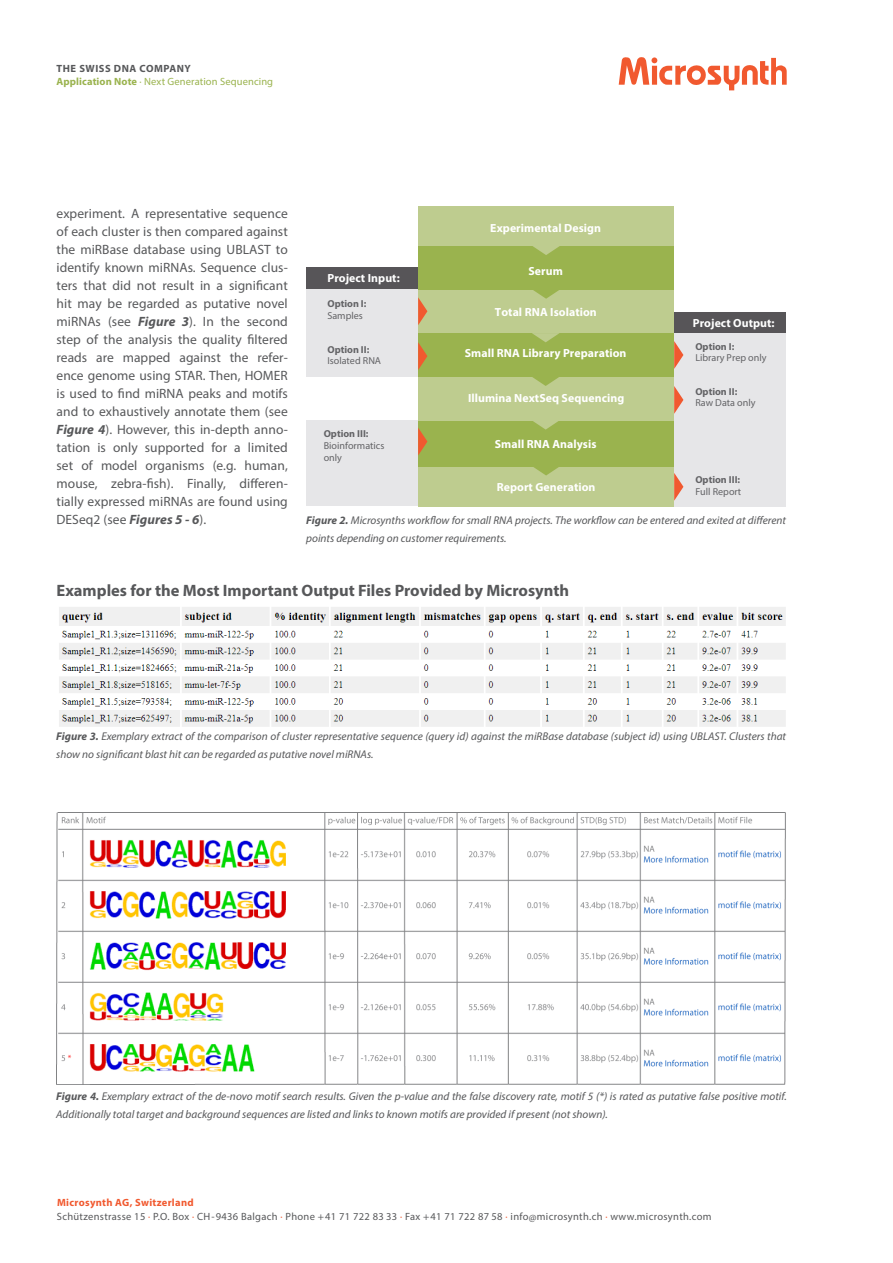
<style>
.page{position:relative;width:893px;height:1263px;background:#fff}
.page>*{position:absolute;margin:0;border:0;box-sizing:border-box;transform-origin:0 0}
._00_Titel{font:700 16.5px "Myriad Pro";color:#57585a}
._00_Lauftext{font:13.5px/18px "Myriad Pro";letter-spacing:.005em;color:#57585a;text-align:justify}
.t1{font:700 11.85px "Myriad Pro";letter-spacing:.005em;color:#fff}
._00_Legenden{font:italic 11.25px/18px "Myriad Pro";color:#57585a}
.t2{font:10.5px/14.9px "Myriad Pro";letter-spacing:.03em;color:#57585a}
.t3{font:10.5px/12.6px "Myriad Pro";letter-spacing:.01em;color:#9ab34e}
.t4{font:10.05px/11.9px "Myriad Pro";color:#636366}
.t5{font:700 10.05px/11.9px "Myriad Pro";color:#636366}
.s1{font-weight:700;color:#57585a}
.s2{font-weight:700}
.s3{font-weight:700;font-style:italic}
.s4{font-weight:400}
.s5{font-weight:700;color:#f1592f}
.s6{color:#f1592f}
</style>
<div class="page">
<svg style="left:619px;top:57px;width:168px;height:33px"></svg>
<img style="left:57px;top:812px;width:729px;height:273px">
<div style="left:418px;top:420px;width:256px;height:86px;background:#9ab34e"></div>
<div style="left:674px;top:312px;width:112px;height:21px;background:#575558"></div>
<div style="left:674px;top:333px;width:112px;height:173px;background:#e6e6e8"></div>
<div style="left:418px;top:377px;width:256px;height:43px;background:#becc8f"></div>
<svg style="left:532px;top:420px;width:28px;height:10px"></svg>
<div style="left:418px;top:333px;width:256px;height:44px;background:#9ab34e"></div>
<svg style="left:532px;top:377px;width:27px;height:9px"></svg>
<div style="left:418px;top:289px;width:256px;height:44px;background:#becc8f"></div>
<div style="left:418px;top:246px;width:256px;height:43px;background:#9ab34e"></div>
<svg style="left:532px;top:289px;width:28px;height:10px"></svg>
<svg style="left:532px;top:333px;width:27px;height:9px"></svg>
<svg style="left:674px;top:473px;width:9px;height:28px"></svg>
<div style="left:306px;top:268px;width:112px;height:22px;background:#575558"></div>
<div style="left:306px;top:289px;width:112px;height:88px;background:#e6e6e8"></div>
<svg style="left:418px;top:297px;width:9px;height:28px"></svg>
<svg style="left:418px;top:342px;width:9px;height:28px"></svg>
<div style="left:418px;top:467px;width:256px;height:39px;background:#becc8f"></div>
<svg style="left:534px;top:467px;width:25px;height:8px"></svg>
<div style="left:306px;top:420px;width:112px;height:86px;background:#e6e6e8"></div>
<div style="left:418px;top:206px;width:256px;height:40px;background:#becc8f"></div>
<svg style="left:533px;top:246px;width:27px;height:9px"></svg>
<svg style="left:418px;top:428px;width:9px;height:27px"></svg>
<svg style="left:674px;top:341px;width:9px;height:28px"></svg>
<svg style="left:674px;top:386px;width:9px;height:28px"></svg>
<img style="left:59px;top:607px;width:727px;height:120px">
<p class="t3" style="left:57px;top:62px;width:218px"><span class="s1">THE SWISS DNA COMPANY<br></span><span class="s2">Application Note</span> · Next Generation Sequencing</p>
<p class="_00_Lauftext" style="left:57px;top:205px;width:233px">experiment. A representative sequence of each cluster is then compared against the miRBase database using UBLAST to identify known miRNAs. Sequence clus&shy;ters that did not result in a significant hit may be regarded as putative novel miRNAs (see <span class="s3">Figure 3</span>). In the second step of the analysis the quality filtered reads are mapped against the refer&shy;ence genome using STAR. Then, HOMER is used to find miRNA peaks and motifs and to exhaustively annotate them (see <span class="s3">Figure 4</span>). However, this in-depth anno&shy;tation is only supported for a limited set of model organisms (e.g. human, mouse, zebra-fish). Finally, differen&shy;tially expressed miRNAs are found using DESeq2 (see <span class="s3">Figures 5 - 6</span>).</p>
<p class="t1" style="left:327px;top:270px;width:74px">Project Input:</p>
<p class="t5" style="left:327px;top:298px;width:41px">Option I:<br><span class="s4">Samples</span></p>
<p class="t4" style="left:327px;top:343px;width:55px"><span class="s2">Option II:<br></span>Isolated RNA</p>
<p class="t4" style="left:324px;top:428px;width:62px"><span class="s2">Option III:<br></span>Bioinformatics only</p>
<p class="t1" style="left:490px;top:220px;width:112px">Experimental Design</p>
<p class="t1" style="left:528px;top:263px;width:36px">Serum</p>
<p class="t1" style="left:495px;top:304px;width:103px">Total RNA Isolation</p>
<p class="t1" style="left:465px;top:345px;width:163px">Small RNA Library Preparation</p>
<p class="t1" style="left:468px;top:391px;width:158px">Illumina NextSeq Sequencing</p>
<p class="t1" style="left:495px;top:437px;width:103px">Small RNA Analysis</p>
<p class="t1" style="left:693px;top:316px;width:83px">Project Output:</p>
<p class="t4" style="left:695px;top:340px;width:73px"><span class="s2">Option I:<br></span>Library Prep only</p>
<p class="t4" style="left:695px;top:385px;width:62px"><span class="s2">Option II:<br></span>Raw Data only</p>
<p class="t5" style="left:695px;top:473px;width:47px">Option III:<br><span class="s4">Full Report</span></p>
<p class="_00_Legenden" style="left:306px;top:511px;width:481px"><span class="s2">Figure 2.</span> Microsynths workflow for small RNA projects. The workflow can be entered and exited at different points depending on customer requirements.</p>
<p class="t1" style="left:497px;top:479px;width:100px">Report Generation</p>
<p class="_00_Titel" style="left:57px;top:580px;width:514px">Examples for the Most Important Output Files Provided by Microsynth</p>
<p class="_00_Legenden" style="left:56px;top:727px;width:731px"><span class="s2">Figure 3.</span> Exemplary extract of the comparison of cluster representative sequence (query id) against the miRBase database (subject id) using UBLAST. Clusters that show no significant blast hit can be regarded as putative novel miRNAs.</p>
<p class="_00_Legenden" style="left:56px;top:1087px;width:732px"><span class="s2">Figure 4.</span> Exemplary extract of the de-novo motif search results. Given the p-value and the false discovery rate, motif 5 (*) is rated as putative false positive motif.<br>Additionally total target and background sequences are listed and links to known motifs are provided if present (not shown).</p>
<p class="t2" style="left:57px;top:1194px;width:656px"><span class="s5">Microsynth AG, Switzerland<br></span>Schützenstrasse 15 <span class="s6">·</span> P.O. Box <span class="s6">·</span> CH-9436 Balgach <span class="s6">·</span> Phone +41 71 722 83 33 <span class="s6">·</span> Fax +41 71 722 87 58 <span class="s6">·</span> info@microsynth.ch <span class="s6">·</span> www.microsynth.com</p>
</div>
